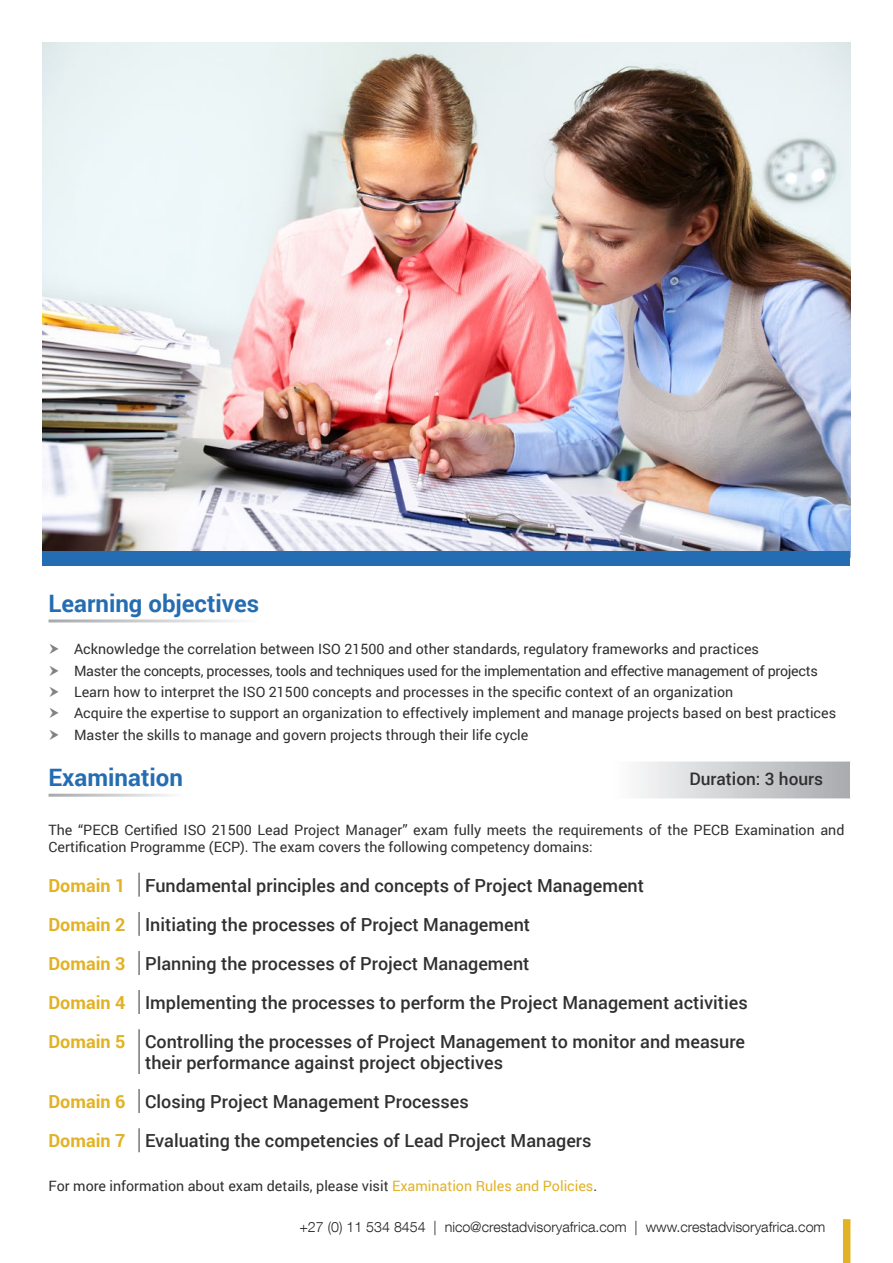
<style>
.page{position:relative;width:893px;height:1263px;background:#fff}
.page>*{position:absolute;margin:0;border:0;box-sizing:border-box;transform-origin:0 0}
.t1{font:700 24px "Roboto";color:#256db2}
.t2{font:500 18px "Roboto";color:#312f30}
.t3{font:700 18px "Roboto";color:#e2b225}
.t4{font:500 17.25px "Roboto";color:#312f30}
.Bullet_Points{font:14.25px/16.5px "Roboto";color:#312f30}
.Bullet_Points-2{font:14.25px "Roboto";letter-spacing:-.02em;color:#312f30}
.t5{font:300 14.25px "Helvetica Neue LT Com";color:#231f20}
.s1{color:#e2b225}
</style>
<div class="page">
<img style="left:43px;top:43px;width:807px;height:508px">
<div style="left:43px;top:551px;width:807px;height:14px;background:#256db2"></div>
<svg style="left:639px;top:762px;width:211px;height:37px;background:#cecfd1"></svg>
<hr style="left:138px;top:873px;width:2px;height:24px;background:#76787b">
<hr style="left:138px;top:912px;width:2px;height:24px;background:#76787b">
<hr style="left:138px;top:951px;width:2px;height:24px;background:#76787b">
<hr style="left:138px;top:990px;width:2px;height:24px;background:#76787b">
<hr style="left:138px;top:1029px;width:2px;height:45px;background:#76787b">
<hr style="left:138px;top:1089px;width:2px;height:24px;background:#76787b">
<hr style="left:138px;top:1128px;width:2px;height:24px;background:#76787b">
<div style="left:843px;top:1219px;width:7px;height:44px;background:#e2b225"></div>
<p class="t1" style="left:49px;top:586px;width:212px">Learning objectives</p>
<p class="Bullet_Points" style="left:74px;top:640px;width:686px">Acknowledge the correlation between ISO 21500 and other standards, regulatory frameworks and practices</p>
<p class="Bullet_Points-2" style="left:74px;top:660px;width:745px">Master the concepts, processes, tools and techniques used for the implementation and effective management of projects</p>
<p class="Bullet_Points" style="left:74px;top:683px;width:661px">Learn how to interpret the ISO 21500 concepts and processes in the specific context of an organization</p>
<p class="Bullet_Points" style="left:74px;top:704px;width:764px">Acquire the expertise to support an organization to effectively implement and manage projects based on best practices</p>
<p class="Bullet_Points" style="left:74px;top:726px;width:456px">Master the skills to manage and govern projects through their life cycle</p>
<p class="t1" style="left:49px;top:761px;width:136px">Examination</p>
<p class="t4" style="left:689px;top:767px;width:135px">Duration: 3 hours</p>
<p class="Bullet_Points" style="left:49px;top:821px;width:797px">The “PECB Certified ISO 21500 Lead Project Manager” exam fully meets the requirements of the PECB Examination and<br>Certification Programme (ECP). The exam covers the following competency domains:</p>
<p class="t3" style="left:49px;top:872px;width:78px">Domain 1</p>
<p class="t2" style="left:145px;top:872px;width:500px">Fundamental principles and concepts of Project Management</p>
<p class="t3" style="left:49px;top:911px;width:78px">Domain 2</p>
<p class="t2" style="left:145px;top:911px;width:387px">Initiating the processes of Project Management</p>
<p class="t3" style="left:49px;top:951px;width:78px">Domain 3</p>
<p class="t2" style="left:145px;top:951px;width:386px">Planning the processes of Project Management</p>
<p class="t3" style="left:49px;top:990px;width:78px">Domain 4</p>
<p class="t2" style="left:145px;top:990px;width:604px">Implementing the processes to perform the Project Management activities</p>
<p class="t3" style="left:49px;top:1029px;width:78px">Domain 5</p>
<p class="t2" style="left:145px;top:1029px;width:602px">Controlling the processes of Project Management to monitor and measure</p>
<p class="t2" style="left:145px;top:1050px;width:360px">their performance against project objectives</p>
<p class="t3" style="left:49px;top:1089px;width:78px">Domain 6</p>
<p class="t2" style="left:145px;top:1089px;width:325px">Closing Project Management Processes</p>
<p class="t3" style="left:49px;top:1128px;width:78px">Domain 7</p>
<p class="t2" style="left:145px;top:1128px;width:448px">Evaluating the competencies of Lead Project Managers</p>
<p class="Bullet_Points" style="left:49px;top:1177px;width:550px">For more information about exam details, please visit <span class="s1">Examination Rules and Policies</span>.</p>
<p class="t5" style="left:299px;top:1218px;width:528px">+27 (0) 11 534 8454 | nico@crestadvisoryafrica.com | www.crestadvisoryafrica.com</p>
</div>
